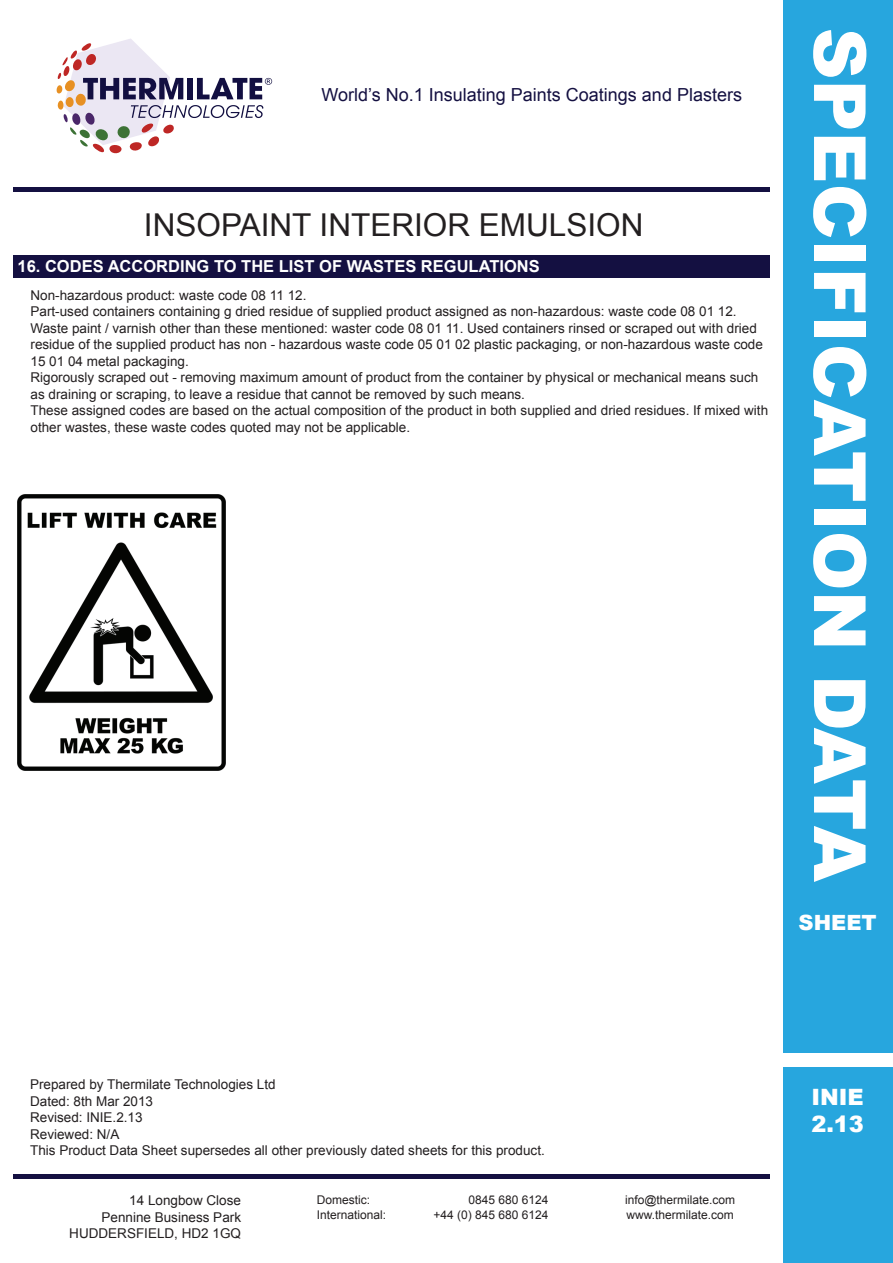
<style>
.page{position:relative;width:893px;height:1263px;background:#fff}
.page>*{position:absolute;margin:0;border:0;box-sizing:border-box;transform-origin:0 0}
.t1{font:900 72px "Arial";color:#fff}
.t2{font:31.5px "Arial";color:#231f20}
.t3{font:900 22.5px/27px "Arial";color:#fff}
.t4{font:900 21px "Arial";color:#fff}
.t5{font:18px "Arial";color:#141041}
.t6{font:700 16.5px "Arial";color:#fff}
.t7{font:13.5px/16.5px "Arial";color:#231f20}
.t8{font:12px/14.4px "Arial";color:#231f20}
</style>
<div class="page">
<div style="left:13px;top:255px;width:757px;height:22px;background:#141041"></div>
<img style="left:18px;top:494px;width:208px;height:276px">
<hr style="left:13px;top:1174px;width:757px;height:4px;background:#141041">
<div style="left:783px;top:0;width:109px;height:1263px;background:#27a6de"></div>
<div style="left:782px;top:1053px;width:111px;height:13px;background:#fff"></div>
<svg style="left:57px;top:39px;width:215px;height:114px"></svg>
<div style="left:13px;top:187px;width:757px;height:5px;background:#141041"></div>
<h3 class="t5" style="left:321px;top:83px;width:422px">World’s No.1 Insulating Paints Coatings and Plasters</h3>
<h2 class="t2" style="left:144px;top:204px;width:501px">INSOPAINT INTERIOR EMULSION</h2>
<p class="t6" style="left:18px;top:255px;width:524px">16. CODES ACCORDING TO THE LIST OF WASTES REGULATIONS</p>
<p class="t7" style="left:31px;top:287px;width:277px">Non-hazardous product: waste code 08 11 12.</p>
<p class="t7" style="left:31px;top:303px;width:734px">Part-used containers containing g dried residue of supplied product assigned as non-hazardous: waste code 08 01 12.<br>Waste paint / varnish other than these mentioned: waster code 08 01 11. Used containers rinsed or scraped out with dried residue of the supplied product has non - hazardous waste code 05 01 02 plastic packaging, or non-hazardous waste code 15 01 04 metal packaging.</p>
<p class="t7" style="left:31px;top:369px;width:729px">Rigorously scraped out - removing maximum amount of product from the container by physical or mechanical means such as draining or scraping, to leave a residue that cannot be removed by such means.</p>
<p class="t7" style="left:31px;top:402px;width:739px">These assigned codes are based on the actual composition of the product in both supplied and dried residues. If mixed with other wastes, these waste codes quoted may not be applicable.</p>
<h1 class="t1" style="left:892px;top:28px;width:856px;rotate:90deg">SPECIFICATION DATA</h1>
<h3 class="t4" style="left:799px;top:907px;width:80px">SHEET</h3>
<p class="t7" style="left:30px;top:1076px;width:247px">Prepared by Thermilate Technologies Ltd</p>
<p class="t7" style="left:30px;top:1093px;width:125px">Dated: 8th Mar 2013</p>
<p class="t7" style="left:30px;top:1109px;width:114px">Revised: INIE.2.13</p>
<p class="t7" style="left:30px;top:1126px;width:91px">Reviewed: N/A</p>
<p class="t7" style="left:30px;top:1142px;width:516px">This Product Data Sheet supersedes all other previously dated sheets for this product.</p>
<p class="t7" style="left:69px;top:1192px;width:173px;text-align:right">14 Longbow Close<br>Pennine Business Park<br>HUDDERSFIELD, HD2 1GQ</p>
<p class="t8" style="left:317px;top:1193px;width:71px">Domestic:<br>International:</p>
<p class="t8" style="left:434px;top:1193px;width:117px;text-align:right">0845 680 6124<br>+44 (0) 845 680 6124</p>
<p class="t8" style="left:625px;top:1193px;width:112px">info@thermilate.com www.thermilate.com</p>
<h3 class="t3" style="left:811px;top:1083px;width:54px">INIE<br>2.13</h3>
</div>
